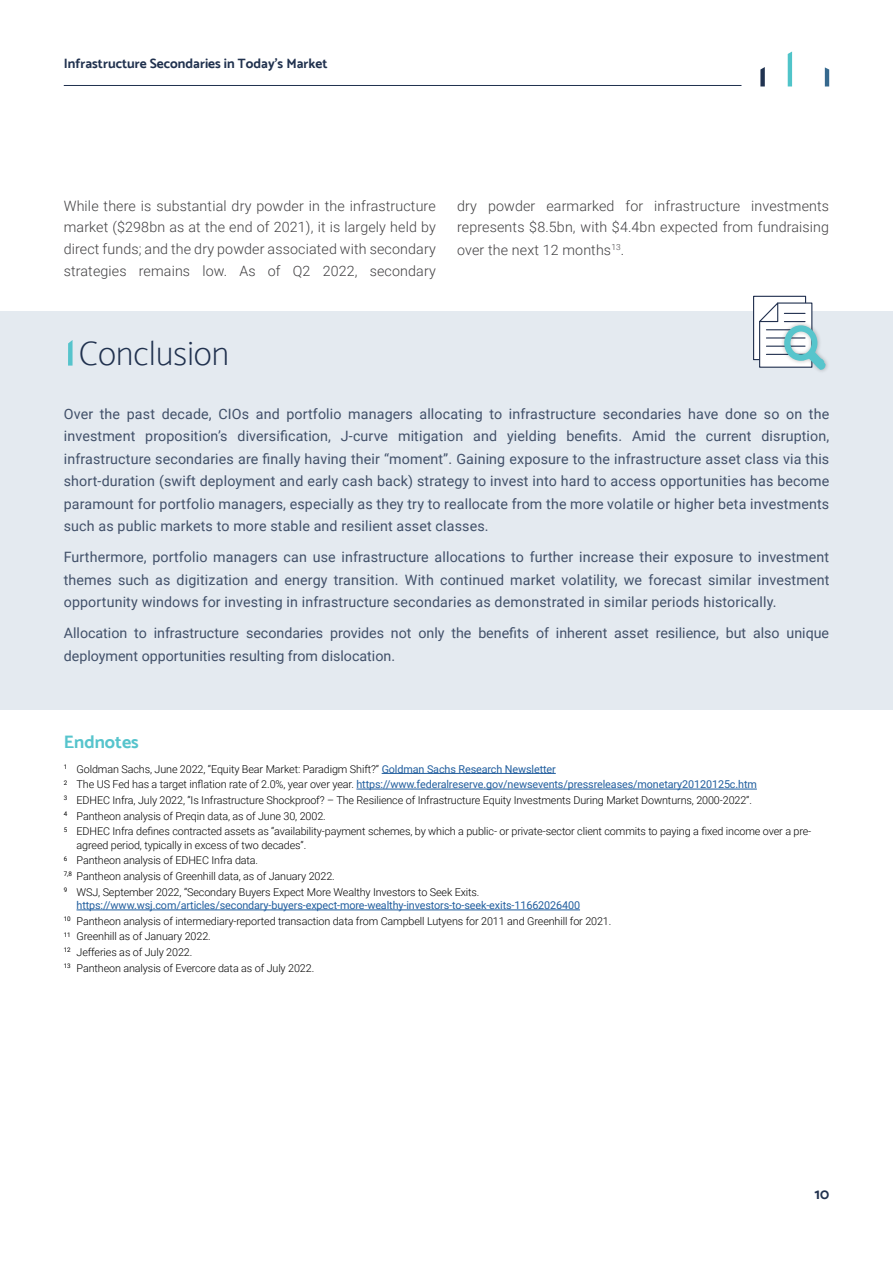
<style>
.page{position:relative;width:893px;height:1263px;background:#fff}
.page>*{position:absolute;margin:0;border:0;box-sizing:border-box;transform-origin:0 0}
.t1{font:100 34.5px "Catamaran";color:#20314e}
.t2{font:700 18px "Catamaran";color:#56c4cc}
.t3{font:700 15px "Catamaran";color:#20314e}
.t4{font:14.25px/22.5px "Roboto";color:#415069;text-align:justify}
.t5{font:300 14.25px/21.9px "Roboto";letter-spacing:.01em;color:#414042;text-align:justify}
.t6{font:700 13.5px "Catamaran";color:#20314e}
.t7{font:300 10.8px/15.6px "Roboto";letter-spacing:-.01em;color:#000}
.s1{font-weight:400;color:#215e9e}
</style>
<div class="page">
<hr style="left:64px;top:85px;width:677px;height:1px;background:#20314e">
<svg style="left:760px;top:67px;width:5px;height:19px"></svg>
<svg style="left:788px;top:52px;width:4px;height:34px"></svg>
<svg style="left:825px;top:67px;width:4px;height:19px"></svg>
<div style="left:0;top:311px;width:893px;height:399px;background:#e4eaf0"></div>
<hr style="left:382px;top:773px;width:174px;height:1px;background:#215e9e">
<hr style="left:356px;top:789px;width:401px;height:1px;background:#215e9e">
<hr style="left:77px;top:910px;width:503px;height:1px;background:#215e9e">
<div style="left:753px;top:296px;width:53px;height:64px;background:#fff;border:1px solid #21304f"></div>
<svg style="left:758px;top:300px;width:70px;height:72px"></svg>
<svg style="left:68px;top:340px;width:5px;height:26px"></svg>
<p class="t6" style="left:64px;top:55px;width:265px">Infrastructure Secondaries in Today’s Market</p>
<h3 class="t5" style="left:64px;top:194px;width:374px">While there is substantial dry powder in the infrastructure market ($298bn as at the end of 2021), it is largely held by direct funds; and the dry powder associated with secondary strategies remains low. As of Q2 2022, secondary</h3>
<h3 class="t5" style="left:457px;top:194px;width:374px">dry powder earmarked for infrastructure investments represents $8.5bn, with $4.4bn expected from fundraising over the next 12 months<sup>13</sup>.</h3>
<h1 class="t1" style="left:79px;top:333px;width:152px">Conclusion</h1>
<p class="t4" style="left:64px;top:402px;width:767px">Over the past decade, CIOs and portfolio managers allocating to infrastructure secondaries have done so on the investment proposition’s diversification, J-curve mitigation and yielding benefits. Amid the current disruption, infrastructure secondaries are finally having their “moment”. Gaining exposure to the infrastructure asset class via this short-duration (swift deployment and early cash back) strategy to invest into hard to access opportunities has become paramount for portfolio managers, especially as they try to reallocate from the more volatile or higher beta investments such as public markets to more stable and resilient asset classes.</p>
<p class="t4" style="left:64px;top:545px;width:767px">Furthermore, portfolio managers can use infrastructure allocations to further increase their exposure to investment themes such as digitization and energy transition. With continued market volatility, we forecast similar investment opportunity windows for investing in infrastructure secondaries as demonstrated in similar periods historically.</p>
<h3 class="t4" style="left:64px;top:621px;width:767px">Allocation to infrastructure secondaries provides not only the benefits of inherent asset resilience, but also unique deployment opportunities resulting from dislocation.</h3>
<h2 class="t2" style="left:64px;top:731px;width:77px">Endnotes</h2>
<p class="t7" style="left:64px;top:760px;width:749px"><sup>1</sup> Goldman Sachs, June 2022, “Equity Bear Market: Paradigm Shift?” <span class="s1">Goldman Sachs Research Newsletter<br></span><sup>2</sup> The US Fed has a target inflation rate of 2.0%, year over year. <span class="s1">https://www.federalreserve.gov/newsevents/pressreleases/monetary20120125c.htm<br></span><sup>3</sup> EDHEC Infra, July 2022, “Is Infrastructure Shockproof? – The Resilience of Infrastructure Equity Investments During Market Downturns, 2000-2022”.<br><sup>4</sup> Pantheon analysis of Preqin data, as of June 30, 2002.<br><sup>5</sup> EDHEC Infra defines contracted assets as “availability-payment schemes, by which a public- or private-sector client commits to paying a fixed income over a pre-</p>
<p class="t7" style="left:64px;top:837px;width:417px;text-indent:13px">agreed period, typically in excess of two decades”.<br><sup>6</sup> Pantheon analysis of EDHEC Infra data.<br><sup>7,8</sup> Pantheon analysis of Greenhill data, as of January 2022.<br><sup>9</sup> WSJ, September 2022, “Secondary Buyers Expect More Wealthy Investors to Seek Exits.</p>
<p class="t7" style="left:64px;top:897px;width:549px;text-indent:13px"><span class="s1">https://www.wsj.com/articles/secondary-buyers-expect-more-wealthy-investors-to-seek-exits-11662026400<br></span><sup>10</sup> Pantheon analysis of intermediary-reported transaction data from Campbell Lutyens for 2011 and Greenhill for 2021.<br><sup>11</sup> Greenhill as of January 2022.<br><sup>12</sup> Jefferies as of July 2022.<br><sup>13</sup> Pantheon analysis of Evercore data as of July 2022.</p>
<h3 class="t3" style="left:815px;top:1185px;width:16px">10</h3>
</div>
